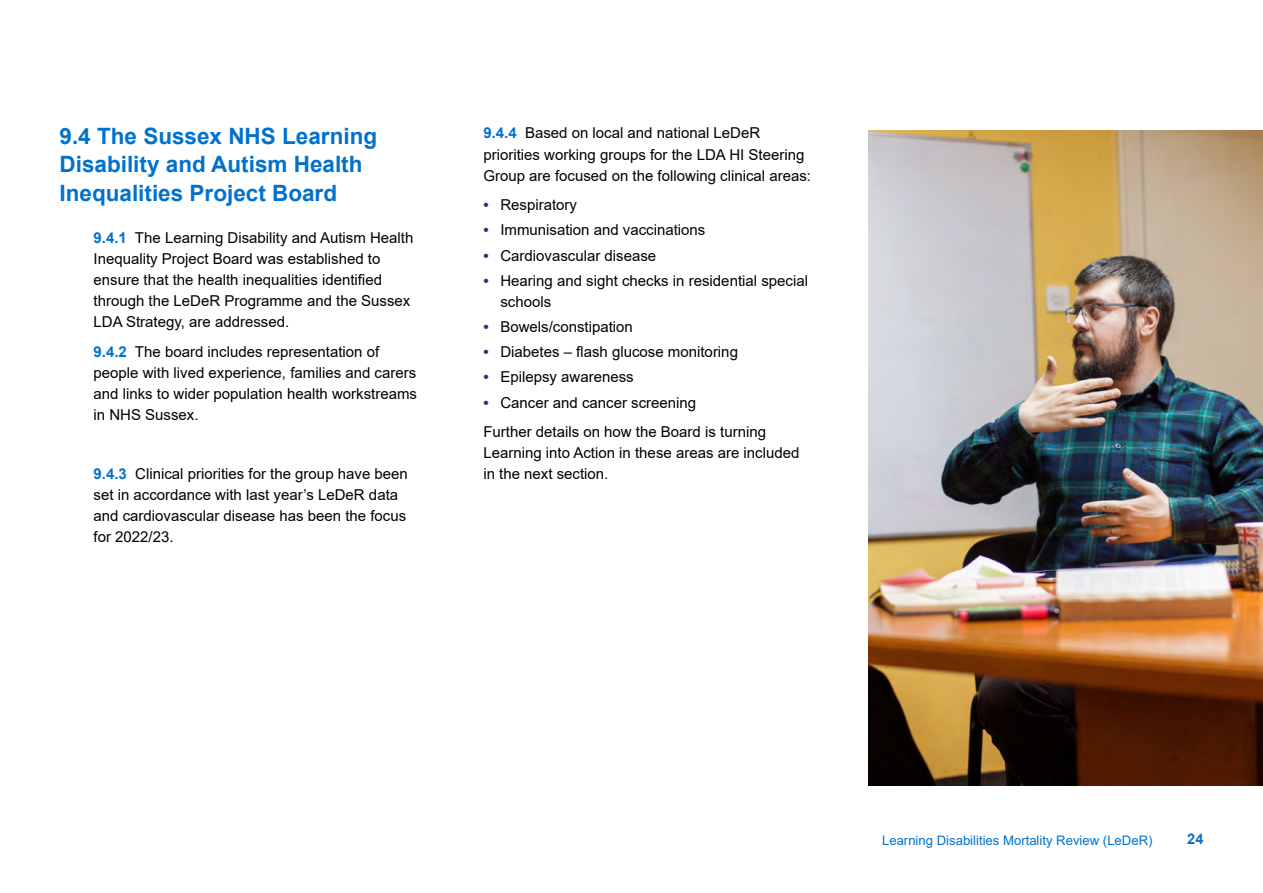
<style>
.page{position:relative;width:1263px;height:893px;background:#fff}
.page>*{position:absolute;margin:0;border:0;box-sizing:border-box;transform-origin:0 0}
.t1{font:700 22.5px/28.5px "Arial";color:#0072ce}
.t2{font:15px/21px "Arial";color:#000}
.t3{font:700 14.55px "Arial";color:#0072ce}
.t4{font:13.05px "Arial";color:#0072ce}
.s1{font-weight:700;color:#0072ce}
.s2{font-weight:700;color:#44257d}
</style>
<div class="page">
<img style="left:868px;top:131px;width:395px;height:654px">
<h1 class="t1" style="left:60px;top:122px;width:319px">9.4 The Sussex NHS Learning<br>Disability and Autism Health<br>Inequalities Project Board</h1>
<p class="t2" style="left:94px;top:227px;width:321px"><span class="s1">9.4.1</span> The Learning Disability and Autism Health Inequality Project Board was established to ensure that the health inequalities identified through the LeDeR Programme and the Sussex LDA Strategy, are addressed.</p>
<p class="t2" style="left:94px;top:341px;width:325px"><span class="s1">9.4.2</span> The board includes representation of people with lived experience, families and carers and links to wider population health workstreams in NHS Sussex.</p>
<p class="t2" style="left:94px;top:463px;width:316px"><span class="s1">9.4.3</span> Clinical priorities for the group have been set in accordance with last year’s LeDeR data and cardiovascular disease has been the focus for 2022/23.</p>
<p class="t2" style="left:483px;top:123px;width:329px"><span class="s1">9.4.4</span> Based on local and national LeDeR priorities working groups for the LDA HI Steering<br>Group are focused on the following clinical areas:</p>
<p class="t2" style="left:483px;top:194px;width:95px"><span class="s2">•</span> Respiratory</p>
<p class="t2" style="left:483px;top:219px;width:224px"><span class="s2">•</span> Immunisation and vaccinations</p>
<p class="t2" style="left:483px;top:245px;width:174px"><span class="s2">•</span> Cardiovascular disease</p>
<p class="t2" style="left:500px;top:270px;width:309px;text-indent:-17px"><span class="s2">•</span> Hearing and sight checks in residential special schools</p>
<p class="t2" style="left:483px;top:316px;width:151px"><span class="s2">•</span> Bowels/constipation</p>
<p class="t2" style="left:483px;top:341px;width:256px"><span class="s2">•</span> Diabetes – flash glucose monitoring</p>
<p class="t2" style="left:483px;top:367px;width:152px"><span class="s2">•</span> Epilepsy awareness</p>
<p class="t2" style="left:483px;top:388px;width:284px;line-height:29.5px"><span class="s2">•</span> Cancer and cancer screening<br>Further details on how the Board is turning</p>
<p class="t2" style="left:483px;top:442px;width:318px">Learning into Action in these areas are included in the next section.</p>
<p class="t4" style="left:882px;top:832px;width:272px">Learning Disabilities Mortality Review (LeDeR)</p>
<p class="t3" style="left:1187px;top:828px;width:18px">24</p>
</div>
